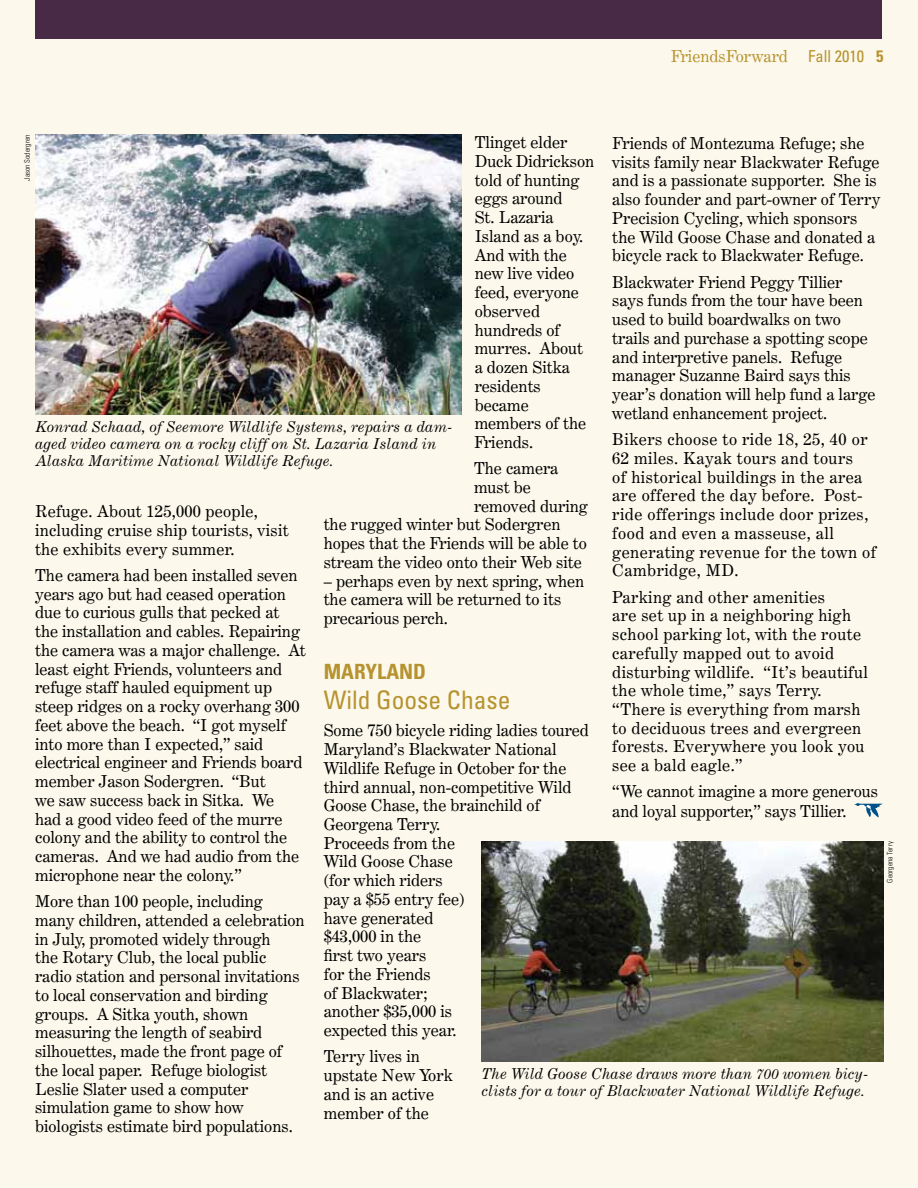
<style>
.page{position:relative;width:918px;height:1188px;background:#fcf9ec}
.page>*{position:absolute;margin:0;border:0;box-sizing:border-box;transform-origin:0 0}
.t1{font:condensed 25.5px "Univers";color:#b79330}
.t2{font:700 condensed 21px "Univers";color:#b79330}
.t3{font:16.5px/18.8px "Century Expanded BT";color:#000}
.t4{font:16.5px/18.8px "Century Expanded BT";letter-spacing:.025em;color:#000}
.t5{font:16.5px/18.8px "Century Expanded BT";letter-spacing:.03em;color:#000}
.t6{font:16.5px "Century Expanded BT";color:#b79330}
.t7{font:italic 15px/17.2px "Century Expanded";letter-spacing:.01em;color:#000}
.t8{font:300 condensed 7.5px "Univers";color:#000}
.s1{font-family:"Univers";font-stretch:condensed}
.s2{font-family:"Univers";font-weight:700;font-stretch:condensed}
</style>
<div class="page">
<div style="left:35px;top:0;width:847px;height:39px;background:#482a46"></div>
<img style="left:35px;top:135px;width:426px;height:280px">
<svg style="left:855px;top:803px;width:28px;height:14px"></svg>
<img style="left:482px;top:842px;width:401px;height:220px">
<p class="t6" style="left:671px;top:46px;width:214px">FriendsForward <span class="s1">Fall 2010</span> <span class="s2">5</span></p>
<p class="t8" style="left:23px;top:181px;width:47px;rotate:-90deg">Jason Sodergren</p>
<p class="t3" style="left:474px;top:133px;width:122px">Tlinget elder<br>Duck Didrickson told of hunting eggs around<br>St. Lazaria<br>Island as a boy.<br>And with the new live video feed, everyone observed hundreds of murres. About a dozen Sitka residents became members of the<br>Friends.</p>
<p class="t3" style="left:474px;top:459px;width:115px">The camera must be removed during</p>
<p class="t3" style="left:324px;top:515px;width:265px">the rugged winter but Sodergren hopes that the Friends will be able to stream the video onto their Web site</p>
<p class="t3" style="left:324px;top:571px;width:262px">– perhaps even by next spring, when the camera will be returned to its precarious perch.</p>
<h3 class="t2" style="left:324px;top:659px;width:104px">MARylAND</h3>
<h2 class="t1" style="left:324px;top:684px;width:188px">Wild Goose Chase</h2>
<p class="t3" style="left:324px;top:721px;width:267px">Some 750 bicycle riding ladies toured<br>Maryland’s Blackwater National<br>Wildlife Refuge in October for the third annual, non-competitive Wild<br>Goose Chase, the brainchild of<br>Georgena Terry.<br>Proceeds from the<br>Wild Goose Chase<br>(for which riders<br>pay a $55 entry fee)<br>have generated<br>$43,000 in the<br>first two years<br>for the Friends<br>of Blackwater;<br>another $35,000 is<br>expected this year.</p>
<p class="t3" style="left:324px;top:1047px;width:131px">Terry lives in upstate New York and is an active member of the</p>
<p class="t3" style="left:612px;top:133px;width:270px">Friends of Montezuma Refuge; she visits family near Blackwater Refuge and is a passionate supporter. She is also founder and part-owner of Terry Precision Cycling, which sponsors the Wild Goose Chase and donated a bicycle rack to Blackwater Refuge.</p>
<p class="t3" style="left:612px;top:272px;width:265px">Blackwater Friend Peggy Tillier says funds from the tour have been used to build boardwalks on two trails and purchase a spotting scope and interpretive panels. Refuge manager Suzanne Baird says this year’s donation will help fund a large wetland enhancement project.</p>
<p class="t5" style="left:612px;top:430px;width:265px">Bikers choose to ride 18, 25, 40 or<br>62 miles. Kayak tours and tours<br>of historical buildings in the area are offered the day before. Post&shy;ride offerings include door prizes, food and even a masseuse, all generating revenue for the town of<br>Cambridge, MD.</p>
<p class="t4" style="left:612px;top:587px;width:257px">Parking and other amenities<br>are set up in a neighboring high school parking lot, with the route carefully mapped out to avoid disturbing wildlife. “It’s beautiful the whole time,” says Terry. “There is everything from marsh to deciduous trees and evergreen forests. Everywhere you look you see a bald eagle.”</p>
<p class="t3" style="left:612px;top:782px;width:267px;line-height:19.5px">“We cannot imagine a more generous and loyal supporter,” says Tillier.</p>
<p class="t7" style="left:35px;top:418px;width:419px">Konrad Schaad, of Seemore Wildlife Systems, repairs a dam&shy;aged video camera on a rocky cliff on St. Lazaria Island in<br>Alaska Maritime National Wildlife Refuge.</p>
<p class="t3" style="left:35px;top:502px;width:255px">Refuge. About 125,000 people, including cruise ship tourists, visit the exhibits every summer.</p>
<p class="t3" style="left:35px;top:566px;width:272px">The camera had been installed seven years ago but had ceased operation due to curious gulls that pecked at the installation and cables. Repairing the camera was a major challenge. At least eight Friends, volunteers and refuge staff hauled equipment up steep ridges on a rocky overhang 300 feet above the beach. “I got myself into more than I expected,” said electrical engineer and Friends board member Jason Sodergren. “But<br>we saw success back in Sitka. We<br>had a good video feed of the murre colony and the ability to control the cameras. And we had audio from the microphone near the colony.”</p>
<p class="t3" style="left:35px;top:892px;width:271px">More than 100 people, including many children, attended a celebration in July, promoted widely through<br>the Rotary Club, the local public radio station and personal invitations to local conservation and birding groups. A Sitka youth, shown measuring the length of seabird silhouettes, made the front page of the local paper. Refuge biologist Leslie Slater used a computer simulation game to show how biologists estimate bird populations.</p>
<p class="t8" style="left:886px;top:883px;width:43px;rotate:-90deg">Georgena Terry</p>
<p class="t7" style="left:482px;top:1065px;width:388px">The Wild Goose Chase draws more than 700 women bicy&shy;clists for a tour of Blackwater National Wildlife Refuge.</p>
</div>
